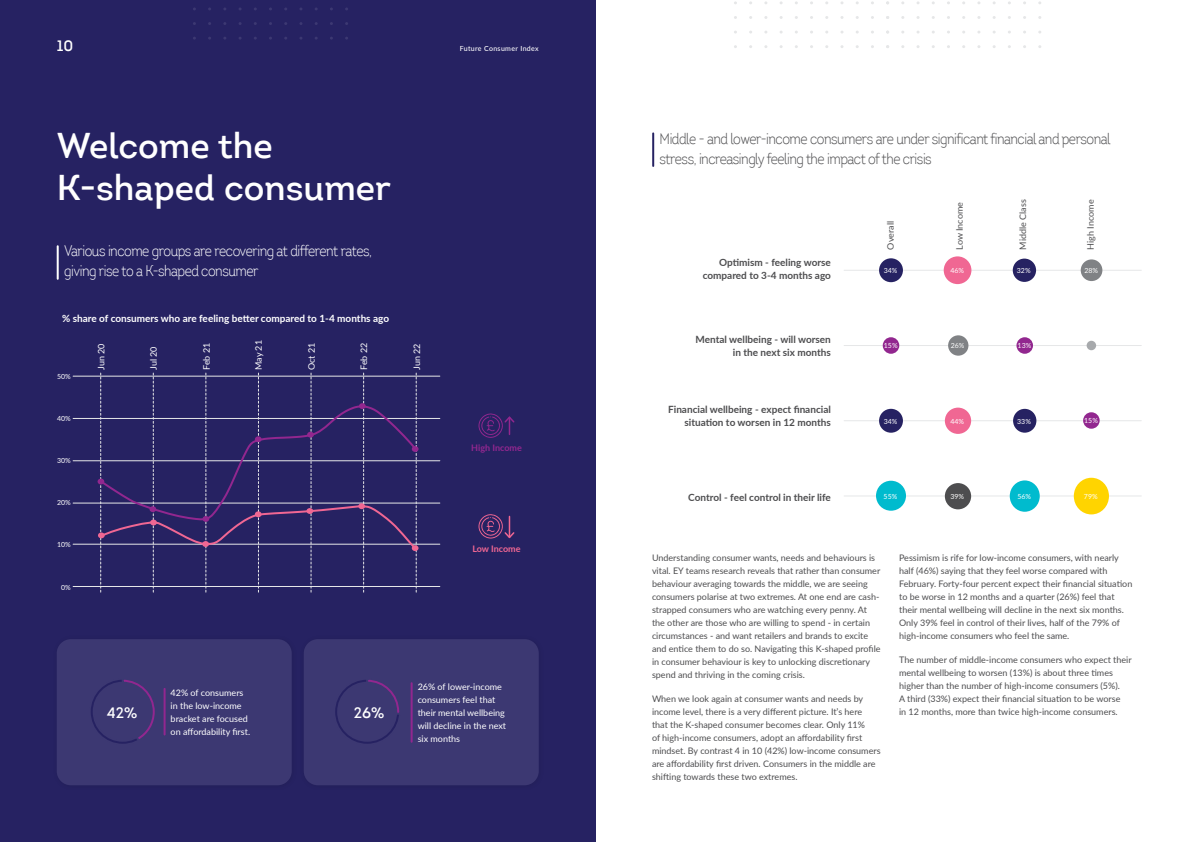
<style>
.page{position:relative;width:1191px;height:842px;background:#fff}
.page>*{position:absolute;margin:0;border:0;box-sizing:border-box;transform-origin:0 0}
.t1{font:600 35px/42px "Intro";color:#fff}
.t2{font:300 15px/20px "Intro Cond";letter-spacing:-.03em;color:#4d4d4f}
.t3{font:300 15px/20px "Intro Cond";letter-spacing:-.03em;color:#fff}
.t4{font:15px "Intro Semi Bold Caps";color:#fff}
.t5{font:700 10px/13px "Lato";color:#4d4d4f;text-align:right}
.t6{font:700 10px "Lato";color:#fff}
.t7{font:9px/13px "Lato";color:#4d4d4f}
.t8{font:9px/13px "Lato";color:#fff}
.t9{font:700 9px "Lato";color:#92278f}
.t10{font:700 9px "Lato";letter-spacing:-.005em;color:#f06793}
.t11{font:7px "Lato";color:#fff}
.t12{font:500 7px "Lato";letter-spacing:.05em;color:#fff}
</style>
<div class="page">
<div style="left:0;top:0;width:595px;height:842px;background:#262262"></div>
<hr style="left:57px;top:246px;width:2px;height:33px;background:#fff">
<hr style="left:73px;top:376px;width:367px;height:1px;background:#e6e7e8">
<hr style="left:73px;top:460px;width:367px;height:1px;background:#e6e7e8">
<hr style="left:73px;top:544px;width:367px;height:1px;background:#e6e7e8">
<hr style="left:73px;top:418px;width:367px;height:1px;background:#e6e7e8">
<hr style="left:73px;top:503px;width:367px;height:1px;background:#e6e7e8">
<hr style="left:73px;top:586px;width:367px;height:1px;background:#e6e7e8">
<svg style="left:98px;top:373px;width:321px;height:219px"></svg>
<svg style="left:478px;top:514px;width:37px;height:25px"></svg>
<svg style="left:478px;top:413px;width:37px;height:25px"></svg>
<hr style="left:652px;top:133px;width:2px;height:33px;background:#262262">
<hr style="left:844px;top:270px;width:297px;height:1px;background:#e6e7e8">
<hr style="left:844px;top:345px;width:297px;height:1px;background:#e6e7e8">
<hr style="left:844px;top:420px;width:297px;height:1px;background:#e6e7e8">
<hr style="left:844px;top:495px;width:297px;height:1px;background:#e6e7e8">
<div style="left:879px;top:258px;width:24px;height:24px;background:#262262;border-radius:50%"></div>
<div style="left:879px;top:409px;width:24px;height:24px;background:#262262;border-radius:50%"></div>
<div style="left:876px;top:481px;width:30px;height:30px;background:#00bbce;border-radius:50%"></div>
<div style="left:1013px;top:409px;width:23px;height:24px;background:#262262;border-radius:50%"></div>
<div style="left:1009px;top:480px;width:30px;height:32px;background:#00bbce;border-radius:50%"></div>
<div style="left:1073px;top:478px;width:36px;height:36px;background:#ffd400;border-radius:50%"></div>
<div style="left:945px;top:408px;width:26px;height:26px;background:#f06793;border-radius:50%"></div>
<div style="left:945px;top:483px;width:26px;height:26px;background:#4d4d4f;border-radius:50%"></div>
<div style="left:882px;top:337px;width:17px;height:17px;background:#92278f;border-radius:50%"></div>
<div style="left:1016px;top:337px;width:17px;height:17px;background:#92278f;border-radius:50%"></div>
<div style="left:1083px;top:412px;width:16px;height:17px;background:#92278f;border-radius:50%"></div>
<div style="left:1086px;top:341px;width:10px;height:9px;background:#a7a9ac;border-radius:50%"></div>
<div style="left:948px;top:335px;width:20px;height:21px;background:#808285;border-radius:50%"></div>
<div style="left:943px;top:256px;width:28px;height:28px;background:#f06793;border-radius:50%"></div>
<div style="left:1012px;top:259px;width:24px;height:23px;background:#262262;border-radius:50%"></div>
<div style="left:1080px;top:259px;width:22px;height:22px;background:#808285;border-radius:50%"></div>
<div style="left:57px;top:639px;width:235px;height:146px;background:#3c3872;border-radius:14px"></div>
<div style="left:304px;top:639px;width:235px;height:146px;background:#3c3872;border-radius:14px"></div>
<hr style="left:410px;top:683px;width:2px;height:59px;background:#92278f">
<hr style="left:164px;top:689px;width:2px;height:45px;background:#92278f">
<svg style="left:335px;top:679px;width:65px;height:65px"></svg>
<svg style="left:91px;top:679px;width:64px;height:65px"></svg>
<h2 class="t4" style="left:57px;top:36px;width:18px">10</h2>
<p class="t12" style="left:460px;top:43px;width:81px">Future Consumer Index</p>
<h1 class="t1" style="left:57px;top:125px;width:336px">Welcome the<br>K-shaped consumer</h1>
<h2 class="t3" style="left:64px;top:241px;width:309px">Various income groups are recovering at different rates, giving rise to a K-shaped consumer</h2>
<p class="t6" style="left:62px;top:311px;width:328px">% share of consumers who are feeling better compared to 1-4 months ago</p>
<p class="t11" style="left:57px;top:371px;width:15px">50%</p>
<p class="t11" style="left:57px;top:413px;width:15px">40%</p>
<p class="t11" style="left:57px;top:456px;width:15px">30%</p>
<p class="t11" style="left:57px;top:498px;width:15px">20%</p>
<p class="t11" style="left:57px;top:540px;width:15px">10%</p>
<p class="t11" style="left:61px;top:582px;width:11px">0%</p>
<p class="t8" style="left:94px;top:370px;width:28px;rotate:-90deg">Jun 20</p>
<p class="t8" style="left:147px;top:370px;width:25px;rotate:-90deg">Jul 20</p>
<p class="t8" style="left:200px;top:370px;width:29px;rotate:-90deg">Feb 21</p>
<p class="t8" style="left:251px;top:370px;width:31px;rotate:-90deg">May 21</p>
<p class="t8" style="left:305px;top:370px;width:29px;rotate:-90deg">Oct 21</p>
<p class="t8" style="left:357px;top:370px;width:29px;rotate:-90deg">Feb 22</p>
<p class="t8" style="left:410px;top:370px;width:28px;rotate:-90deg">Jun 22</p>
<p class="t9" style="left:471px;top:441px;width:52px">High Income</p>
<p class="t10" style="left:472px;top:542px;width:50px">Low Income</p>
<p class="t8" style="left:171px;top:686px;width:81px">42% of consumers in the low-income bracket are focused on affordability first.</p>
<h2 class="t4" style="left:107px;top:703px;width:32px">42%</h2>
<h2 class="t4" style="left:354px;top:703px;width:32px">26%</h2>
<p class="t8" style="left:418px;top:680px;width:90px">26% of lower-income consumers feel that their mental wellbeing will decline in the next six months</p>
<h2 class="t2" style="left:659px;top:128px;width:452px">Middle - and lower-income consumers are under significant financial and personal stress, increasingly feeling the impact of the crisis</h2>
<p class="t5" style="left:703px;top:256px;width:130px">Optimism - feeling worse compared to 3-4 months ago</p>
<p class="t5" style="left:695px;top:333px;width:137px">Mental wellbeing - will worsen in the next six months</p>
<p class="t5" style="left:668px;top:402px;width:164px">Financial wellbeing - expect financial situation to worsen in 12 months</p>
<p class="t5" style="left:688px;top:490px;width:144px">Control - feel control in their life</p>
<p class="t7" style="left:883px;top:250px;width:30px;rotate:-90deg">Overall</p>
<p class="t11" style="left:883px;top:265px;width:15px">34%</p>
<p class="t7" style="left:952px;top:250px;width:49px;rotate:-90deg">Low Income</p>
<p class="t7" style="left:1016px;top:250px;width:52px;rotate:-90deg">Middle Class</p>
<p class="t7" style="left:1083px;top:250px;width:51px;rotate:-90deg">High Income</p>
<p class="t11" style="left:950px;top:265px;width:15px">46%</p>
<p class="t11" style="left:1017px;top:265px;width:15px">32%</p>
<p class="t11" style="left:1084px;top:265px;width:15px">28%</p>
<p class="t11" style="left:884px;top:340px;width:15px">15%</p>
<p class="t11" style="left:1017px;top:340px;width:15px">13%</p>
<p class="t11" style="left:950px;top:341px;width:15px">26%</p>
<p class="t11" style="left:883px;top:416px;width:15px">34%</p>
<p class="t11" style="left:950px;top:416px;width:15px">44%</p>
<p class="t11" style="left:1017px;top:416px;width:15px">33%4</p>
<p class="t11" style="left:1084px;top:415px;width:15px">15%</p>
<p class="t11" style="left:883px;top:491px;width:15px">55%</p>
<p class="t11" style="left:950px;top:491px;width:15px">39%</p>
<p class="t11" style="left:1017px;top:491px;width:15px">56%</p>
<p class="t11" style="left:1084px;top:491px;width:15px">79%</p>
<p class="t7" style="left:652px;top:551px;width:230px">Understanding consumer wants, needs and behaviours is vital. EY teams research reveals that rather than consumer behaviour averaging towards the middle, we are seeing consumers polarise at two extremes. At one end are cash&shy;strapped consumers who are watching every penny. At the other are those who are willing to spend - in certain circumstances - and want retailers and brands to excite and entice them to do so. Navigating this K-shaped profile in consumer behaviour is key to unlocking discretionary spend and thriving in the coming crisis.</p>
<p class="t7" style="left:652px;top:692px;width:230px">When we look again at consumer wants and needs by income level, there is a very different picture. It’s here<br>that the K-shaped consumer becomes clear. Only 11%<br>of high-income consumers, adopt an affordability first mindset. By contrast 4 in 10 (42%) low-income consumers are affordability first driven. Consumers in the middle are shifting towards these two extremes.</p>
<p class="t7" style="left:899px;top:550px;width:235px">Pessimism is rife for low-income consumers, with nearly half (46%) saying that they feel worse compared with February. Forty-four percent expect their financial situation to be worse in 12 months and a quarter (26%) feel that their mental wellbeing will decline in the next six months.<br>Only 39% feel in control of their lives, half of the 79% of high-income consumers who feel the same.</p>
<p class="t7" style="left:899px;top:653px;width:234px">The number of middle-income consumers who expect their mental wellbeing to worsen (13%) is about three times higher than the number of high-income consumers (5%).<br>A third (33%) expect their financial situation to be worse<br>in 12 months, more than twice high-income consumers.</p>
</div>
